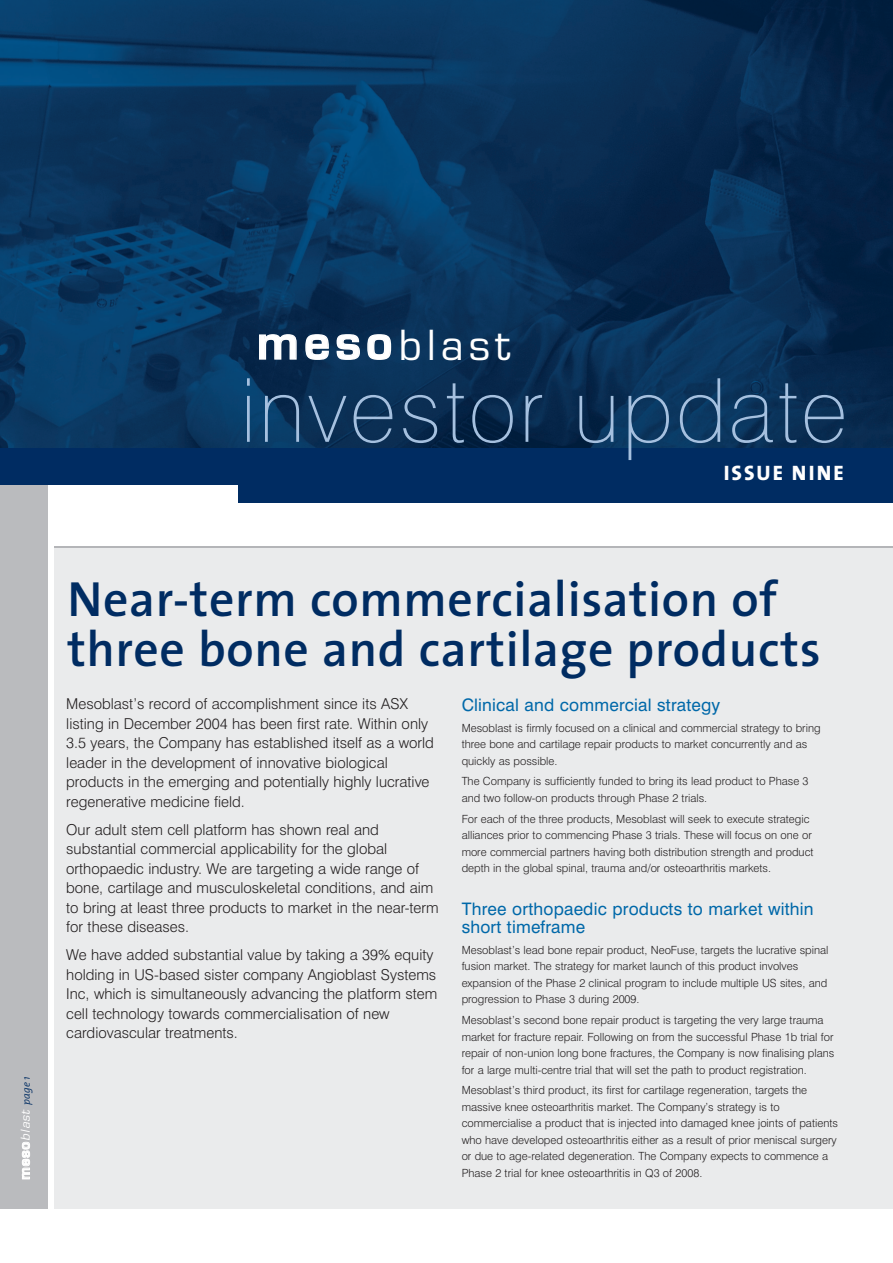
<style>
.page{position:relative;width:893px;height:1263px;background:#fff}
.page>*{position:absolute;margin:0;border:0;box-sizing:border-box;transform-origin:0 0}
.t1{font:100 88.5px "Swiss 721 BT";letter-spacing:.03em;color:#a5c0df}
.t2{font:600 49.8px/49.5px "The Sans";letter-spacing:.01em;color:#002c62}
.t3{font:45.45px "Eurostile";letter-spacing:.11em;color:#fff}
.t4{font:800 21px "The Mix";letter-spacing:.105em;color:#fff}
.t5{font:17.25px/18px "Swiss 721 BT";letter-spacing:.01em;color:#0068a9}
.t6{font:300 15px/19.5px "Swiss 721 BT";color:#231f20}
.t7{font:italic 13.5px "Eurostile";color:#fff}
.t8{font:300 11.25px/16.5px "Swiss 721 BT";color:#231f20}
.s1{font-weight:600}
.s2{font-weight:600;font-style:normal}
.s3{font-family:"The Mix";font-weight:300;font-size:10.5px;color:#002c62}
</style>
<div class="page">
<div style="left:0;top:479px;width:47px;height:730px;background:#babbbe"></div>
<div style="left:54px;top:547px;width:839px;height:662px;background:#eaebec"></div>
<div style="left:0;top:440px;width:371px;height:44px;background:#002c62"></div>
<div style="left:238px;top:438px;width:655px;height:65px;background:#002c62"></div>
<img style="left:0;top:0;width:893px;height:448px">
<hr style="left:54px;top:546px;width:839px;height:2px;background:#a0a1a5">
<h3 class="t3" style="left:257px;top:329px;width:255px"><span class="s1">meso</span>blast</h3>
<h1 class="t1" style="left:241px;top:378px;width:608px">investor update</h1>
<h3 class="t4" style="left:724px;top:464px;width:121px">ISSUE NINE</h3>
<p class="t7" style="left:20px;top:1180px;width:105px;rotate:-90deg"><span class="s2">meso</span>blast <span class="s3">page 1</span></p>
<h2 class="t2" style="left:67px;top:579px;width:755px">Near-term commercialisation of three bone and cartilage products</h2>
<p class="t6" style="left:66px;top:695px;width:369px">Mesoblast’s record of accomplishment since its ASX listing in December 2004 has been first rate. Within only 3.5 years, the Company has established itself as a world leader in the development of innovative biological products in the emerging and potentially highly lucrative regenerative medicine field.</p>
<p class="t6" style="left:66px;top:821px;width:374px">Our adult stem cell platform has shown real and substantial commercial applicability for the global orthopaedic industry. We are targeting a wide range of bone, cartilage and musculoskeletal conditions, and aim to bring at least three products to market in the near-term for these diseases.</p>
<p class="t6" style="left:66px;top:946px;width:372px">We have added substantial value by taking a 39% equity holding in US-based sister company Angioblast Systems Inc, which is simultaneously advancing the platform stem cell technology towards commercialisation of new cardiovascular treatments.</p>
<h3 class="t5" style="left:462px;top:697px;width:260px">Clinical and commercial strategy</h3>
<p class="t8" style="left:462px;top:720px;width:360px">Mesoblast is firmly focused on a clinical and commercial strategy to bring three bone and cartilage repair products to market concurrently and as quickly as possible.</p>
<p class="t8" style="left:462px;top:774px;width:348px">The Company is sufficiently funded to bring its lead product to Phase 3 and two follow-on products through Phase 2 trials.</p>
<p class="t8" style="left:462px;top:811px;width:353px">For each of the three products, Mesoblast will seek to execute strategic alliances prior to commencing Phase 3 trials. These will focus on one or more commercial partners having both distribution strength and product depth in the global spinal, trauma and/or osteoarthritis markets.</p>
<h3 class="t5" style="left:462px;top:901px;width:354px">Three orthopaedic products to market within short timeframe</h3>
<p class="t8" style="left:462px;top:942px;width:368px">Mesoblast’s lead bone repair product, NeoFuse, targets the lucrative spinal fusion market. The strategy for market launch of this product involves expansion of the Phase 2 clinical program to include multiple US sites, and progression to Phase 3 during 2009.</p>
<p class="t8" style="left:462px;top:1013px;width:374px">Mesoblast’s second bone repair product is targeting the very large trauma market for fracture repair. Following on from the successful Phase 1b trial for repair of non-union long bone fractures, the Company is now finalising plans for a large multi-centre trial that will set the path to product registration.</p>
<p class="t8" style="left:462px;top:1083px;width:378px">Mesoblast’s third product, its first for cartilage regeneration, targets the massive knee osteoarthritis market. The Company’s strategy is to commercialise a product that is injected into damaged knee joints of patients who have developed osteoarthritis either as a result of prior meniscal surgery or due to age-related degeneration. The Company expects to commence a Phase 2 trial for knee osteoarthritis in Q3 of 2008.</p>
</div>
